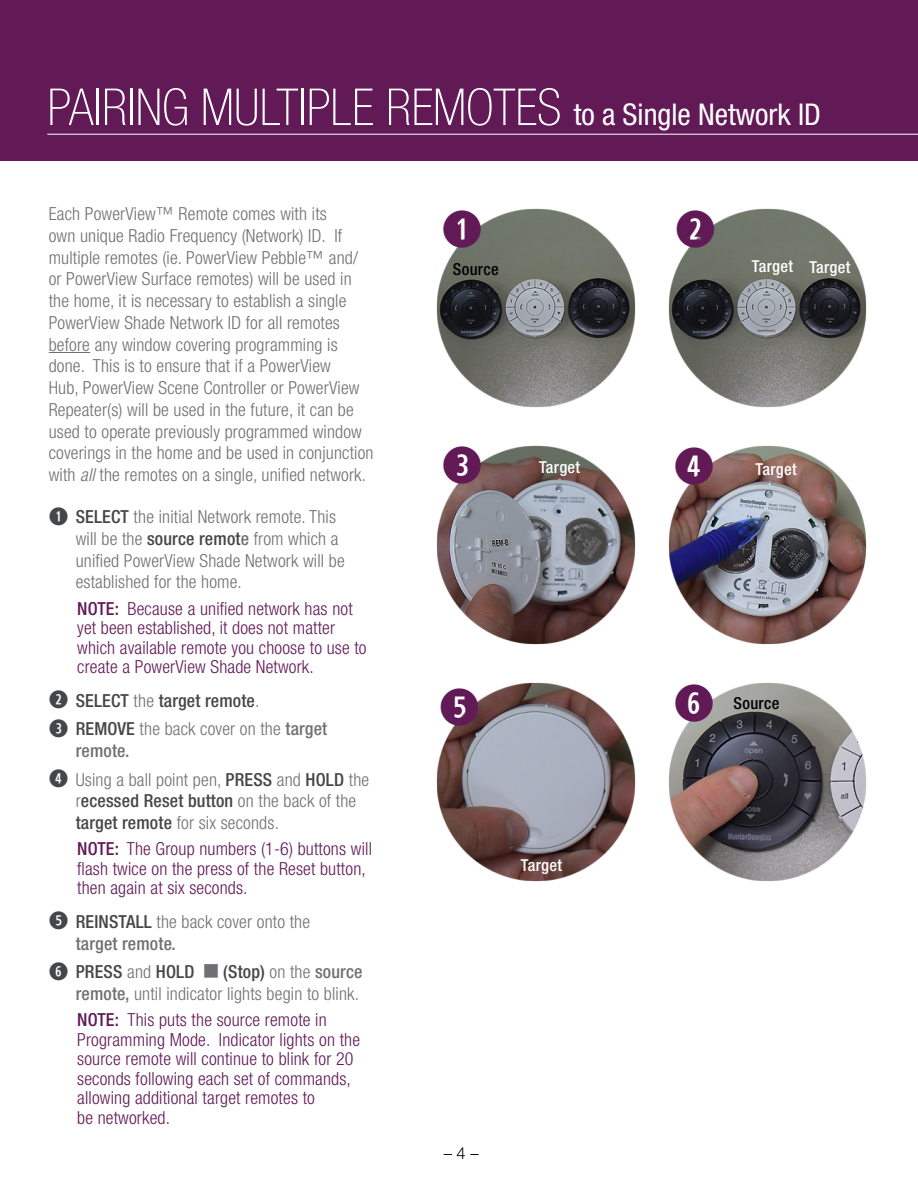
<style>
.page{position:relative;width:918px;height:1188px;background:#fff}
.page>*{position:absolute;margin:0;border:0;box-sizing:border-box;transform-origin:0 0}
.Step-Title{font:100 condensed 51px "Helvetica Neue LT Std";color:#fff}
.t1{font:700 49.65px "Combi Numerals";color:#621a57}
.First_paragraph{font:300 condensed 18px/21.8px "Helvetica Neue LT Std";letter-spacing:.01em;color:#6f7073}
.NOTE{font:300 condensed 18px/19.5px "Helvetica Neue LT Std";letter-spacing:.01em;color:#621a57}
.Step_text_-_first_st{font:300 condensed 18px/21.8px "Helvetica Neue LT Std";letter-spacing:.01em;color:#6f7073}
.Step_text_-_first_st-2{font:500 condensed 18px "Helvetica Neue LT Std";letter-spacing:.01em;color:#454647}
.Titles{font:500 condensed 16.5px "Helvetica Neue LT Std";letter-spacing:.02em;color:#fff}
.Titles-2{font:500 condensed 16.5px "Helvetica Neue LT Std";letter-spacing:.02em;color:#000}
.t2{font:300 16.5px "Helvetica Neue LT Std";color:#000}
.s1{font-weight:400;font-size:30px}
.s2{font-style:italic}
.s3{font-family:"Combi Numerals";font-weight:700;font-stretch:normal;font-size:24px;color:#454647}
.s4{font-weight:500;color:#454647}
.s5{font-weight:500}
.s6{font-family:"Combi Numerals";font-weight:700;font-stretch:normal;font-size:24px}
.s7{font-weight:300;color:#6f7073}
</style>
<div class="page">
<div style="left:0;top:0;width:918px;height:161px;background:#621a57"></div>
<hr style="left:47px;top:134px;width:871px;height:1px;background:#fff">
<hr style="left:49px;top:352px;width:41px;height:1px;background:#6f7073">
<img style="left:436px;top:446px;width:199px;height:198px">
<img style="left:436px;top:209px;width:199px;height:198px">
<img style="left:668px;top:209px;width:199px;height:198px">
<img style="left:668px;top:446px;width:199px;height:198px">
<img style="left:436px;top:683px;width:199px;height:198px">
<img style="left:669px;top:683px;width:197px;height:198px">
<p class="Step-Title" style="left:47px;top:78px;width:775px">PAIRING MULTIPLE REMOTES <span class="s1">to a Single Network ID</span></p>
<p class="First_paragraph" style="left:49px;top:203px;width:326px">Each PowerView™ Remote comes with its<br>own unique Radio Frequency (Network) ID. If multiple remotes (ie. PowerView Pebble™ and/ or PowerView Surface remotes) will be used in the home, it is necessary to establish a single PowerView Shade Network ID for all remotes before any window covering programming is done. This is to ensure that if a PowerView<br>Hub, PowerView Scene Controller or PowerView Repeater(s) will be used in the future, it can be used to operate previously programmed window coverings in the home and be used in conjunction with <span class="s2">all</span> the remotes on a single, unified network.</p>
<p class="First_paragraph" style="left:76px;top:506px;width:271px;text-indent:-27px"><span class="s3">Q</span> <span class="s4">SELECT</span> the initial Network remote. This will be the <span class="s4">source remot</span><span class="s5">e</span> from which a unified PowerView Shade Network will be established for the home.</p>
<p class="NOTE" style="left:77px;top:598px;width:291px"><span class="s5">NOTE:</span> Because a unified network has not yet been established, it does not matter which available remote you choose to use to create a PowerView Shade Network.</p>
<p class="Step_text_-_first_st-2" style="left:49px;top:690px;width:212px"><span class="s6">W</span> SELECT <span class="s7">the</span> target remote<span class="s7">.</span></p>
<p class="Step_text_-_first_st" style="left:76px;top:718px;width:253px;text-indent:-27px"><span class="s3">E</span> <span class="s4">REMOVE</span> the back cover on the <span class="s5">target remote.</span></p>
<p class="Step_text_-_first_st" style="left:76px;top:768px;width:295px;text-indent:-27px"><span class="s3">R</span> Using a ball point pen, <span class="s4">PRESS</span> and <span class="s4">HOLD</span> the r<span class="s4">ecessed Reset button</span> on the back of the <span class="s4">target remote</span> for six seconds.</p>
<p class="NOTE" style="left:77px;top:839px;width:296px"><span class="s5">NOTE:</span> The Group numbers (1-6) buttons will flash twice on the press of the Reset button, then again at six seconds.</p>
<p class="Step_text_-_first_st" style="left:76px;top:911px;width:236px;text-indent:-27px"><span class="s3">T</span> <span class="s4">REINSTALL</span> the back cover onto the <span class="s5">target remote.</span></p>
<p class="Step_text_-_first_st-2" style="left:49px;top:961px;width:147px"><span class="s6">Y</span> PRESS <span class="s7">and</span> HOLD</p>
<p class="Step_text_-_first_st" style="left:76px;top:961px;width:288px;text-align:right"><span class="s4">(Stop)</span> on the <span class="s5">source<br>remote,</span> until indicator lights begin to blink.</p>
<p class="NOTE" style="left:77px;top:1010px;width:284px"><span class="s5">NOTE:</span> This puts the source remote in Programming Mode. Indicator lights on the source remote will continue to blink for 20 seconds following each set of commands, allowing additional target remotes to<br>be networked.</p>
<p class="t1" style="left:442px;top:210px;width:42px">Q</p>
<p class="t1" style="left:675px;top:210px;width:42px">W</p>
<p class="Titles-2" style="left:453px;top:259px;width:47px">Source</p>
<p class="Titles" style="left:752px;top:256px;width:42px">Target</p>
<p class="Titles" style="left:809px;top:257px;width:42px">Target</p>
<p class="t1" style="left:442px;top:447px;width:42px">E</p>
<p class="Titles" style="left:539px;top:457px;width:42px">Target</p>
<p class="t1" style="left:674px;top:447px;width:42px">R</p>
<p class="Titles" style="left:756px;top:459px;width:42px">Target</p>
<p class="t1" style="left:439px;top:688px;width:42px">T</p>
<p class="t1" style="left:674px;top:684px;width:42px">Y</p>
<p class="Titles-2" style="left:734px;top:693px;width:47px">Source</p>
<p class="Titles" style="left:521px;top:855px;width:42px">Target</p>
<p class="t2" style="left:444px;top:1143px;width:36px">– 4 –</p>
</div>
